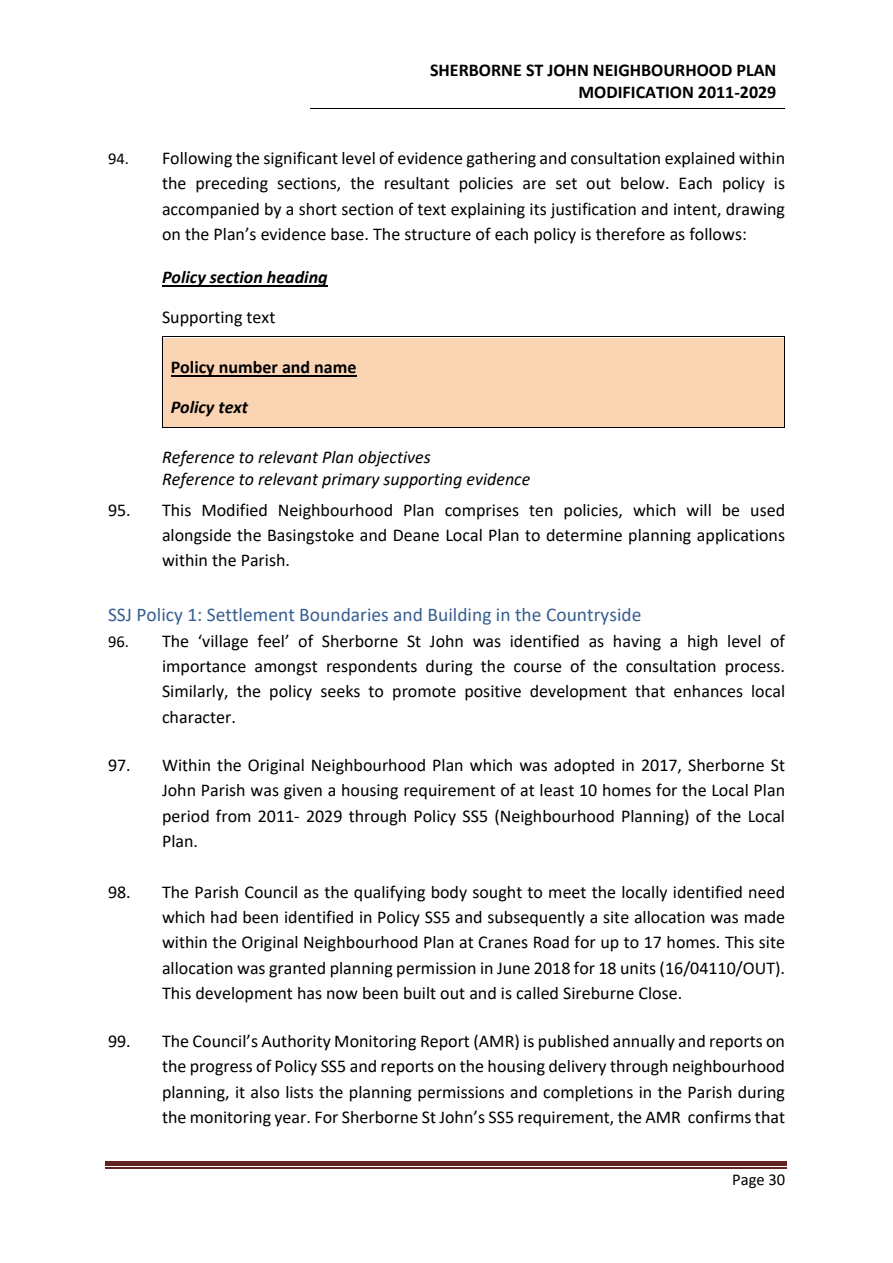
<style>
.page{position:relative;width:893px;height:1263px;background:#fff}
.page>*{position:absolute;margin:0;border:0;box-sizing:border-box;transform-origin:0 0}
.t1{font:19.5px "Calibri";color:#365f91}
.t2{font:18px/25.3px "Calibri";color:#000;text-align:justify}
.t3{font:italic 18px/21.9px "Calibri";color:#000}
.t4{font:700 18px/21.9px "Calibri";color:#000;text-align:right}
.t5{font:italic 700 18px "Calibri";color:#000}
.t6{font:16.5px "Calibri";color:#000}
.s1{font-size:16.5px}
</style>
<div class="page">
<hr style="left:310px;top:108px;width:475px;height:1px;background:#000">
<hr style="left:106px;top:1162px;width:681px;height:4px;background:#622423">
<hr style="left:106px;top:1167px;width:681px;height:1px;background:#622423">
<hr style="left:162px;top:285px;width:166px;height:1px;background:#000">
<div style="left:163px;top:338px;width:621px;height:89px;background:#fbd4b4"></div>
<hr style="left:171px;top:375px;width:185px;height:1px;background:#000">
<hr style="left:163px;top:337px;width:621px;height:1px;background:#000">
<hr style="left:162px;top:337px;width:1px;height:90px;background:#000">
<hr style="left:163px;top:427px;width:621px;height:1px;background:#000">
<hr style="left:784px;top:337px;width:1px;height:90px;background:#000">
<p class="t4" style="left:430px;top:59px;width:348px">SHERBORNE ST JOHN NEIGHBOURHOOD PLAN<br>MODIFICATION 2011-2029</p>
<p class="t2" style="left:162px;top:145px;width:624px;text-indent:-54px"><span class="s1">94.</span> Following the significant level of evidence gathering and consultation explained within the preceding sections, the resultant policies are set out below. Each policy is accompanied by a short section of text explaining its justification and intent, drawing on the Plan’s evidence base. The structure of each policy is therefore as follows:</p>
<p class="t5" style="left:162px;top:266px;width:167px">Policy section heading</p>
<p class="t2" style="left:162px;top:304px;width:115px">Supporting text</p>
<p class="t4" style="left:171px;top:356px;width:187px">Policy number and name</p>
<p class="t5" style="left:171px;top:396px;width:79px">Policy text</p>
<p class="t3" style="left:162px;top:446px;width:370px">Reference to relevant Plan objectives<br>Reference to relevant primary supporting evidence</p>
<p class="t2" style="left:162px;top:497px;width:624px;text-indent:-54px">95. This Modified Neighbourhood Plan comprises ten policies, which will be used alongside the Basingstoke and Deane Local Plan to determine planning applications within the Parish.</p>
<p class="t1" style="left:108px;top:602px;width:535px">SSJ Policy 1: Settlement Boundaries and Building in the Countryside</p>
<p class="t2" style="left:162px;top:628px;width:624px;text-indent:-54px"><span class="s1">96.</span> The ‘village feel’ of Sherborne St John was identified as having a high level of importance amongst respondents during the course of the consultation process.<br>Similarly, the policy seeks to promote positive development that enhances local character.</p>
<p class="t2" style="left:162px;top:752px;width:624px;text-indent:-54px">97. Within the Original Neighbourhood Plan which was adopted in 2017, Sherborne St John Parish was given a housing requirement of at least 10 homes for the Local Plan period from 2011- 2029 through Policy SS5 (Neighbourhood Planning) of the Local Plan.</p>
<p class="t2" style="left:162px;top:879px;width:624px;text-indent:-54px">98. The Parish Council as the qualifying body sought to meet the locally identified need which had been identified in Policy SS5 and subsequently a site allocation was made within the Original Neighbourhood Plan at Cranes Road for up to 17 homes. This site allocation was granted planning permission in June 2018 for 18 units (16/04110/OUT).<br>This development has now been built out and is called Sireburne Close.</p>
<p class="t2" style="left:162px;top:1028px;width:624px;text-indent:-54px">99. The Council’s Authority Monitoring Report (AMR) is published annually and reports on the progress of Policy SS5 and reports on the housing delivery through neighbourhood planning, it also lists the planning permissions and completions in the Parish during the monitoring year. For Sherborne St John’s SS5 requirement, the AMR confirms that</p>
<p class="t6" style="left:732px;top:1169px;width:54px">Page 30</p>
</div>
